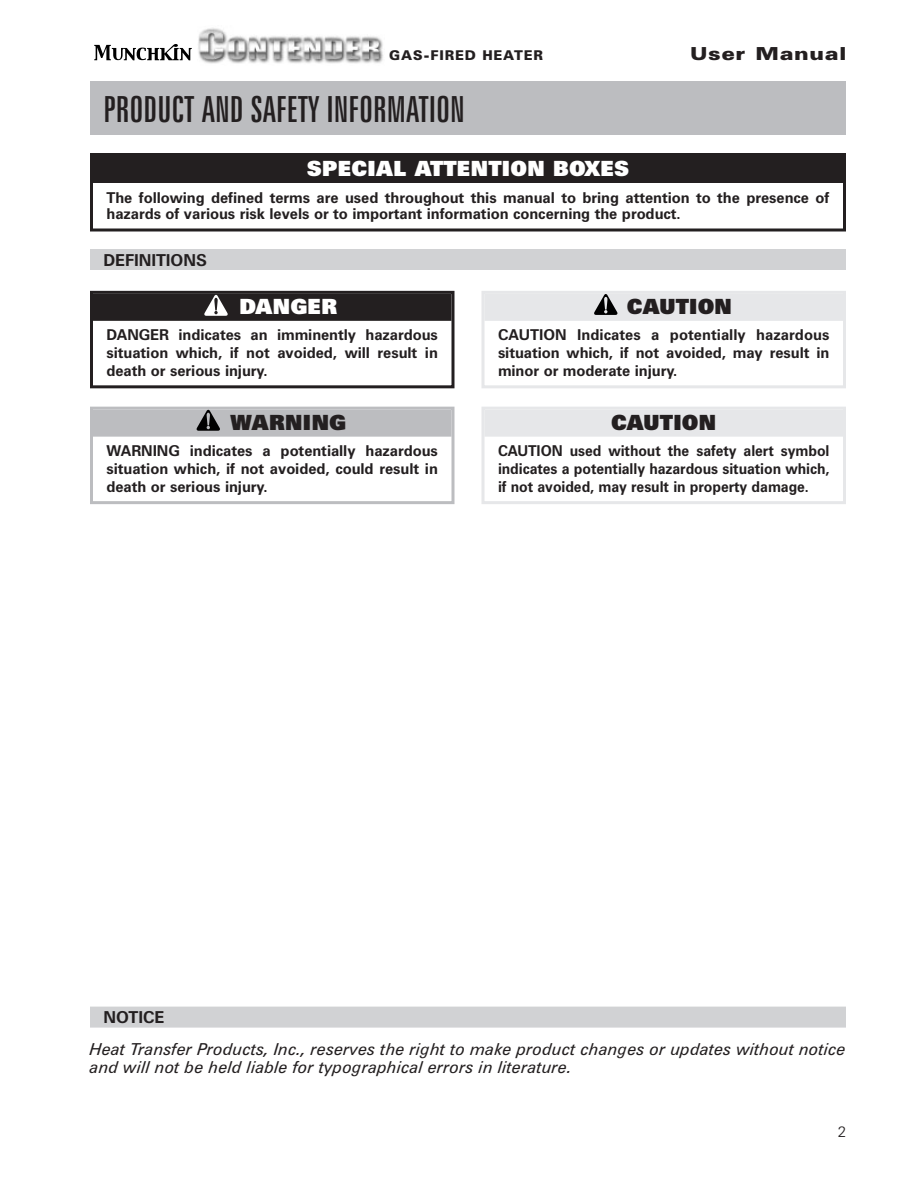
<style>
.page{position:relative;width:918px;height:1188px;background:#fff}
.page>*{position:absolute;margin:0;border:0;box-sizing:border-box;transform-origin:0 0}
.t1{font:extra-condensed 36px "Zurich BT";color:#231f20}
.t2{font:900 21px "Zurich BT";letter-spacing:-.005em;color:#fff}
.t3{font:900 21px "Zurich BT";letter-spacing:-.005em;color:#231f20}
.t4{font:900 expanded 18px "Zurich BT";letter-spacing:.07em;color:#231f20}
.t5{font:italic 16.5px/18px "Zurich BT";color:#231f20}
.t6{font:700 16.5px "Zurich BT";letter-spacing:-.005em;color:#231f20}
.t7{font:700 15px/18px "Zurich BT";letter-spacing:-.005em;color:#231f20;text-align:justify}
.t8{font:700 15px/18px "Zurich BT";letter-spacing:-.005em;color:#231f20;text-align:justify;scale:.95 1}
.t9{font:300 15px "Zurich BT";color:#231f20}
.t10{font:900 13.5px "Zurich BT";letter-spacing:.06em;color:#231f20}
</style>
<div class="page">
<img style="left:198px;top:28px;width:185px;height:36px">
<svg style="left:94px;top:44px;width:98px;height:16px"></svg>
<div style="left:90px;top:81px;width:756px;height:54px;background:#bcbdc0"></div>
<div style="left:93px;top:294px;width:359px;height:27px;background:#231f20"></div>
<div style="left:90px;top:291px;width:364px;height:97px;border:3px solid #231f20"></div>
<svg style="left:204px;top:295px;width:24px;height:21px"></svg>
<div style="left:93px;top:410px;width:359px;height:27px;background:#bcbdc0"></div>
<div style="left:90px;top:407px;width:364px;height:97px;border:3px solid #bcbdc0"></div>
<div style="left:484px;top:294px;width:359px;height:27px;background:#e6e7e9"></div>
<div style="left:482px;top:291px;width:364px;height:97px;border:3px solid #e6e7e9"></div>
<svg style="left:196px;top:410px;width:24px;height:21px"></svg>
<svg style="left:594px;top:294px;width:24px;height:21px"></svg>
<div style="left:484px;top:410px;width:359px;height:27px;background:#e6e7e9"></div>
<div style="left:482px;top:407px;width:364px;height:97px;border:3px solid #e6e7e9"></div>
<div style="left:90px;top:249px;width:756px;height:21px;background:#d1d2d4"></div>
<div style="left:90px;top:1007px;width:756px;height:21px;background:#d1d2d4"></div>
<div style="left:93px;top:156px;width:750px;height:27px;background:#231f20"></div>
<div style="left:90px;top:153px;width:756px;height:79px;border:3px solid #231f20"></div>
<p class="t10" style="left:389px;top:51px;width:155px">GAS-FIRED HEATER</p>
<p class="t4" style="left:690px;top:47px;width:157px">User Manual</p>
<h1 class="t1" style="left:104px;top:96px;width:363px">PRODUCT AND SAFETY INFORMATION</h1>
<h2 class="t2" style="left:307px;top:161px;width:324px">SPECIAL ATTENTION BOXES</h2>
<p class="t7" style="left:106px;top:191px;width:724px;line-height:16.5px">The following defined terms are used throughout this manual to bring attention to the presence of hazards of various risk levels or to important information concerning the product.</p>
<p class="t6" style="left:104px;top:254px;width:105px">DEFINITIONS</p>
<h2 class="t2" style="left:239px;top:299px;width:100px">DANGER</h2>
<p class="t7" style="left:106px;top:328px;width:333px">DANGER indicates an imminently hazardous situation which, if not avoided, will result in death or serious injury.</p>
<h2 class="t3" style="left:230px;top:415px;width:118px">WARNING</h2>
<p class="t7" style="left:106px;top:444px;width:333px">WARNING indicates a potentially hazardous situation which, if not avoided, could result in death or serious injury.</p>
<h2 class="t3" style="left:627px;top:299px;width:107px">CAUTION</h2>
<p class="t7" style="left:498px;top:328px;width:333px">CAUTION Indicates a potentially hazardous situation which, if not avoided, may result in minor or moderate injury.</p>
<h2 class="t3" style="left:611px;top:415px;width:107px">CAUTION</h2>
<p class="t8" style="left:498px;top:444px;width:350px">CAUTION used without the safety alert symbol indicates a potentially hazardous situation which, if not avoided, may result in property damage.</p>
<p class="t6" style="left:104px;top:1011px;width:62px">NOTICE</p>
<p class="t5" style="left:90px;top:1042px;width:758px">Heat Transfer Products, Inc., reserves the right to make product changes or updates without notice and will not be held liable for typographical errors in literature.</p>
<p class="t9" style="left:838px;top:1126px;width:10px">2</p>
</div>
